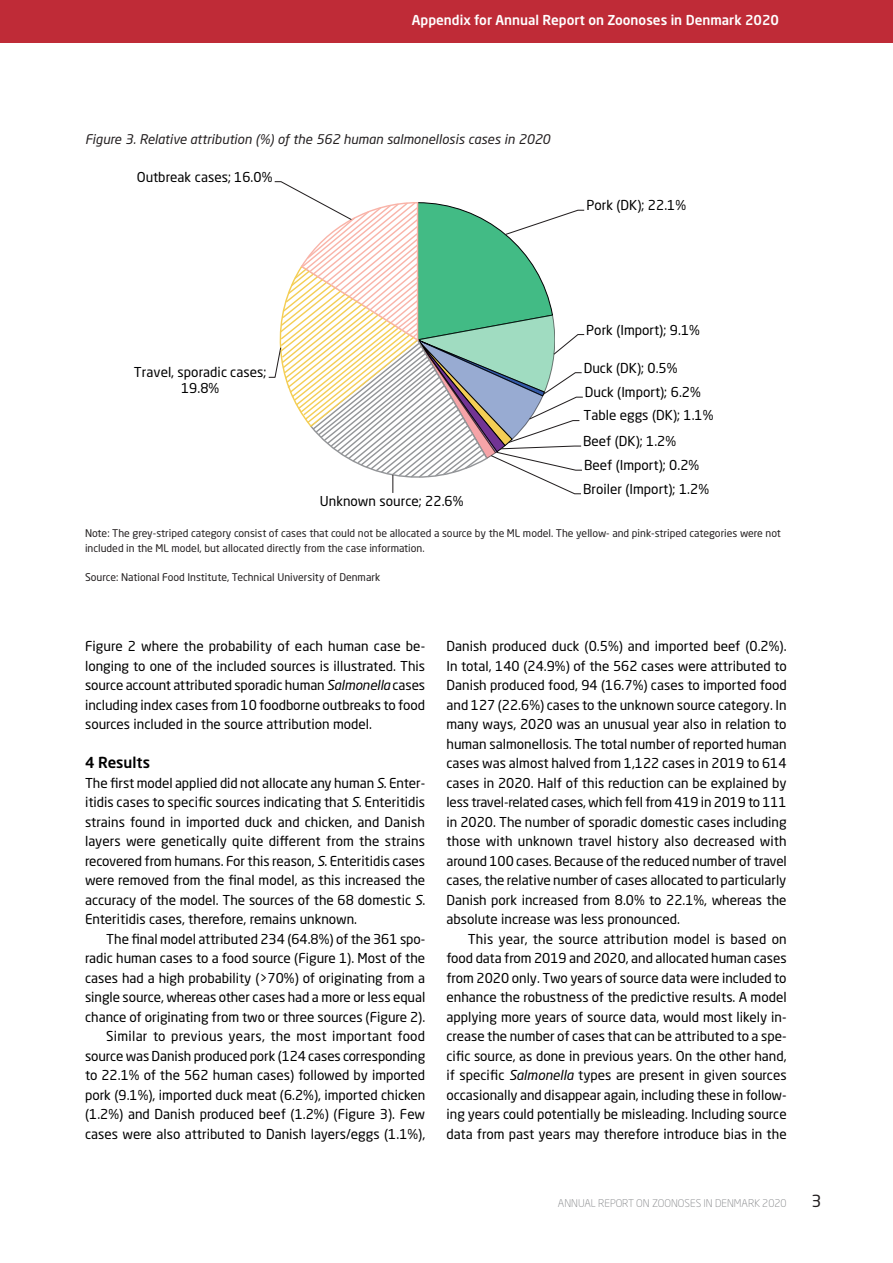
<style>
.page{position:relative;width:893px;height:1263px;background:#fff}
.page>*{position:absolute;margin:0;border:0;box-sizing:border-box;transform-origin:0 0}
.t1{font:16.5px "Neo Sans Std";color:#231f20}
.Brødtekst_Neo{font:500 15px "Neo Sans Std";color:#000}
.Brødtekst_Neo-2{font:13.5px/19.5px "Neo Sans Std";color:#000;text-align:justify}
.t2{font:13.5px/23.9px "Neo Sans Std";color:#000001}
.Rubrik{font:500 13.5px "Neo Sans Std";color:#fff}
.Figur-_og_tabelovers{font:italic 13.2px "Neo Sans Std";color:#231f20}
.Fodnoter{font:10.5px/14.2px "Neo Sans Std";color:#231f20}
.t3{font:300 10.5px "Neo Sans Std";color:#808285}
.s1{font-style:italic}
</style>
<div class="page">
<div style="left:0;top:0;width:893px;height:43px;background:#bf2b37"></div>
<svg style="left:268px;top:181px;width:317px;height:314px"></svg>
<p class="Rubrik" style="left:412px;top:12px;width:369px">Appendix for Annual Report on Zoonoses in Denmark 2020</p>
<p class="Figur-_og_tabelovers" style="left:85px;top:131px;width:467px">Figure 3. Relative attribution (%) of the 562 human salmonellosis cases in 2020</p>
<p class="t2" style="left:137px;top:165px;width:137px">Outbreak cases; 16.0%</p>
<p class="t2" style="left:134px;top:364px;width:134px;line-height:16px;text-align:center">Travel, sporadic cases;<br>19.8%</p>
<p class="t2" style="left:320px;top:489px;width:145px">Unknown source; 22.6%</p>
<p class="t2" style="left:586px;top:193px;width:101px">Pork (DK); 22.1%</p>
<p class="t2" style="left:586px;top:317px;width:115px">Pork (Import); 9.1%</p>
<p class="t2" style="left:583px;top:356px;width:132px">Duck (DK); 0.5%<br>Duck (Import); 6.2%<br>Table eggs (DK); 1.1%</p>
<p class="t2" style="left:583px;top:429px;width:127px">Beef (DK); 1.2%<br>Beef (Import); 0.2%<br>Broiler (Import); 1.2%</p>
<p class="Fodnoter" style="left:85px;top:526px;width:697px">Note: The grey-striped category consist of cases that could not be allocated a source by the ML model. The yellow- and pink-striped categories were not included in the ML model, but allocated directly from the case information.</p>
<p class="Fodnoter" style="left:85px;top:570px;width:297px">Source: National Food Institute, Technical University of Denmark</p>
<p class="Brødtekst_Neo-2" style="left:85px;top:636px;width:342px">Figure 2 where the probability of each human case be&shy;longing to one of the included sources is illustrated. This source account attributed sporadic human <span class="s1">Salmonella</span> cases including index cases from 10 foodborne outbreaks to food sources included in the source attribution model.</p>
<p class="Brødtekst_Neo" style="left:85px;top:753px;width:66px">4 Results</p>
<p class="Brødtekst_Neo-2" style="left:85px;top:773px;width:342px">The first model applied did not allocate any human <span class="s1">S</span>. Enter&shy;itidis cases to specific sources indicating that <span class="s1">S</span>. Enteritidis strains found in imported duck and chicken, and Danish layers were genetically quite different from the strains recovered from humans. For this reason, <span class="s1">S</span>. Enteritidis cases were removed from the final model, as this increased the accuracy of the model. The sources of the 68 domestic <span class="s1">S</span>.<br>Enteritidis cases, therefore, remains unknown.</p>
<p class="Brødtekst_Neo-2" style="left:85px;top:929px;width:342px;text-indent:21px">The final model attributed 234 (64.8%) of the 361 spo&shy;radic human cases to a food source (Figure 1). Most of the cases had a high probability (&gt;70%) of originating from a single source, whereas other cases had a more or less equal chance of originating from two or three sources (Figure 2).</p>
<p class="Brødtekst_Neo-2" style="left:85px;top:1026px;width:342px;text-indent:21px">Similar to previous years, the most important food source was Danish produced pork (124 cases corresponding to 22.1% of the 562 human cases) followed by imported pork (9.1%), imported duck meat (6.2%), imported chicken (1.2%) and Danish produced beef (1.2%) (Figure 3). Few cases were also attributed to Danish layers/eggs (1.1%),</p>
<p class="Brødtekst_Neo-2" style="left:446px;top:636px;width:342px">Danish produced duck (0.5%) and imported beef (0.2%).<br>In total, 140 (24.9%) of the 562 cases were attributed to Danish produced food, 94 (16.7%) cases to imported food and 127 (22.6%) cases to the unknown source category. In many ways, 2020 was an unusual year also in relation to human salmonellosis. The total number of reported human cases was almost halved from 1,122 cases in 2019 to 614 cases in 2020. Half of this reduction can be explained by less travel-related cases, which fell from 419 in 2019 to 111 in 2020. The number of sporadic domestic cases including those with unknown travel history also decreased with around 100 cases. Because of the reduced number of travel cases, the relative number of cases allocated to particularly Danish pork increased from 8.0% to 22.1%, whereas the absolute increase was less pronounced.</p>
<p class="Brødtekst_Neo-2" style="left:446px;top:929px;width:342px;text-indent:21px">This year, the source attribution model is based on food data from 2019 and 2020, and allocated human cases from 2020 only. Two years of source data were included to enhance the robustness of the predictive results. A model applying more years of source data, would most likely in&shy;crease the number of cases that can be attributed to a spe&shy;cific source, as done in previous years. On the other hand, if specific <span class="s1">Salmonella</span> types are present in given sources occasionally and disappear again, including these in follow&shy;ing years could potentially be misleading. Including source data from past years may therefore introduce bias in the</p>
<p class="t3" style="left:558px;top:1197px;width:230px">ANNUAL REPORT ON ZOONOSES IN DENMARK 2020</p>
<p class="t1" style="left:811px;top:1191px;width:11px">3</p>
</div>
